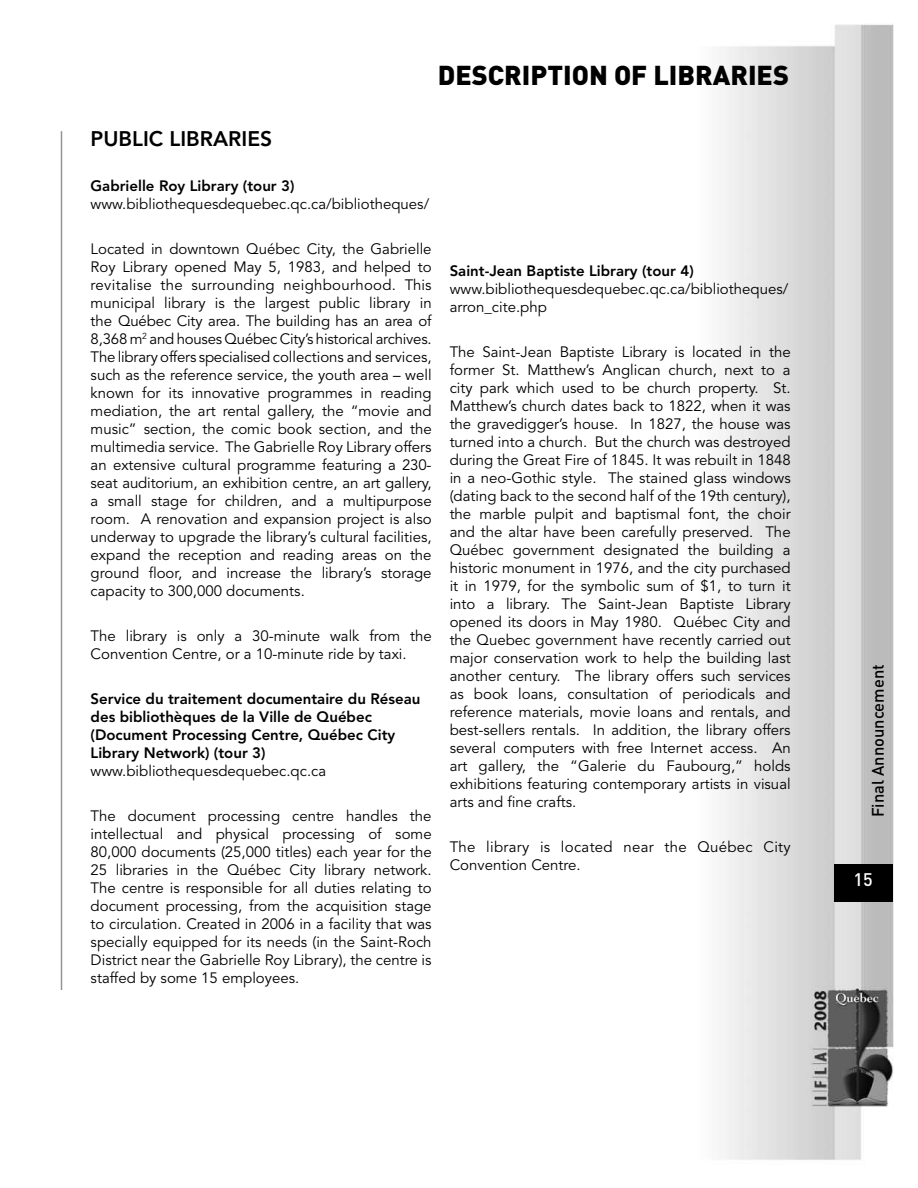
<style>
.page{position:relative;width:918px;height:1188px;background:#fff}
.page>*{position:absolute;margin:0;border:0;box-sizing:border-box;transform-origin:0 0}
.t1{font:900 27px "DIN";color:#000}
.t2{font:800 21px "Avenir";color:#000}
.t3{font:500 18px "DIN";color:#fff}
.t4{font:500 16.5px "DIN";color:#000}
.t5{font:15px/18px "Avenir";color:#000;text-align:justify}
.t6{font:800 15px/18px "Avenir";color:#000}
.t7{font:15px/18px "Avenir";letter-spacing:.02em;color:#000}
</style>
<div class="page">
<img style="left:60px;top:24px;width:834px;height:1136px">
<div style="left:834px;top:865px;width:59px;height:37px;background:#000"></div>
<hr style="left:61px;top:131px;width:1px;height:859px;background:#939596">
<h1 class="t1" style="left:438px;top:57px;width:353px">DESCRIPTION OF LIBRARIES</h1>
<h2 class="t2" style="left:91px;top:126px;width:183px">PUBLIC LIBRARIES</h2>
<p class="t6" style="left:91px;top:177px;width:205px">Gabrielle Roy Library (tour 3)</p>
<p class="t5" style="left:91px;top:195px;width:340px">www.bibliothequesdequebec.qc.ca/bibliotheques/</p>
<p class="t5" style="left:91px;top:240px;width:343px">Located in downtown Québec City, the Gabrielle Roy Library opened May 5, 1983, and helped to revitalise the surrounding neighbourhood. This municipal library is the largest public library in the Québec City area. The building has an area of 8,368 m<sup>2</sup> and houses Québec City’s historical archives.<br>The library offers specialised collections and services, such as the reference service, the youth area – well known for its innovative programmes in reading mediation, the art rental gallery, the “movie and music” section, the comic book section, and the multimedia service. The Gabrielle Roy Library offers an extensive cultural programme featuring a 230- seat auditorium, an exhibition centre, an art gallery, a small stage for children, and a multipurpose room. A renovation and expansion project is also underway to upgrade the library’s cultural facilities, expand the reception and reading areas on the ground floor, and increase the library’s storage capacity to 300,000 documents.</p>
<p class="t5" style="left:91px;top:627px;width:343px">The library is only a 30-minute walk from the<br>Convention Centre, or a 10-minute ride by taxi.</p>
<p class="t6" style="left:91px;top:690px;width:331px">Service du traitement documentaire du Réseau des bibliothèques de la Ville de Québec (Document Processing Centre, Québec City Library Network) (tour 3)</p>
<p class="t5" style="left:91px;top:762px;width:237px">www.bibliothequesdequebec.qc.ca</p>
<p class="t5" style="left:91px;top:807px;width:343px">The document processing centre handles the intellectual and physical processing of some 80,000 documents (25,000 titles) each year for the 25 libraries in the Québec City library network.<br>The centre is responsible for all duties relating to document processing, from the acquisition stage to circulation. Created in 2006 in a facility that was specially equipped for its needs (in the Saint-Roch District near the Gabrielle Roy Library), the centre is staffed by some 15 employees.</p>
<p class="t6" style="left:450px;top:262px;width:246px">Saint-Jean Baptiste Library (tour 4)</p>
<p class="t5" style="left:450px;top:281px;width:340px">www.bibliothequesdequebec.qc.ca/bibliotheques/ arron_cite.php</p>
<p class="t5" style="left:450px;top:344px;width:343px">The Saint-Jean Baptiste Library is located in the former St. Matthew’s Anglican church, next to a city park which used to be church property. St.<br>Matthew’s church dates back to 1822, when it was the gravedigger’s house. In 1827, the house was turned into a church. But the church was destroyed during the Great Fire of 1845. It was rebuilt in 1848 in a neo-Gothic style. The stained glass windows (dating back to the second half of the 19th century), the marble pulpit and baptismal font, the choir and the altar have been carefully preserved. The Québec government designated the building a historic monument in 1976, and the city purchased it in 1979, for the symbolic sum of $1, to turn it into a library. The Saint-Jean Baptiste Library opened its doors in May 1980. Québec City and the Quebec government have recently carried out major conservation work to help the building last another century. The library offers such services as book loans, consultation of periodicals and reference materials, movie loans and rentals, and best-sellers rentals. In addition, the library offers several computers with free Internet access. An art gallery, the “Galerie du Faubourg,” holds exhibitions featuring contemporary artists in visual arts and fine crafts.</p>
<p class="t7" style="left:450px;top:839px;width:343px">The library is located near the Québec City<br>Convention Centre.</p>
<p class="t4" style="left:867px;top:817px;width:154px;rotate:-90deg">Final Announcement</p>
<p class="t3" style="left:854px;top:868px;width:10px">15</p>
</div>
